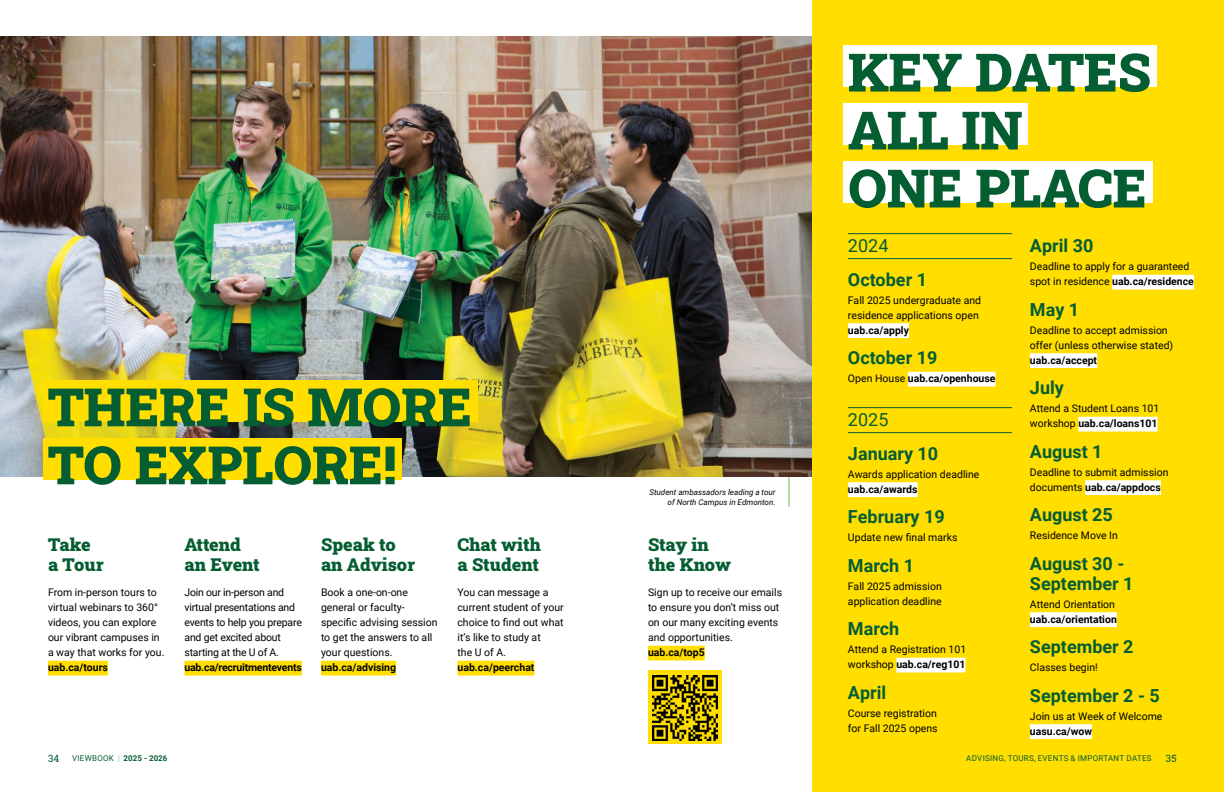
<style>
.page{position:relative;width:1224px;height:792px;background:#fff}
.page>*{position:absolute;margin:0;border:0;box-sizing:border-box;transform-origin:0 0}
.t1{font:900 53px/58px "Roboto Slab";color:#055d32}
.t2{font:700 18px/20px "Roboto";color:#055d32}
.t3{font:900 18px/20px "Roboto Slab";color:#055d32}
.t4{font:18px "Roboto";color:#055d32}
.t5{font:10.5px/15px "Roboto";color:#000}
.t6{font:700 10.5px "Roboto";color:#000}
.t7{font:10.5px/15px "Roboto";letter-spacing:-.02em;color:#000}
.t8{font:700 10.5px "Roboto";letter-spacing:-.02em;color:#000}
.t9{font:10px "Roboto Slab";color:#055d32}
.t10{font:italic 8px/10px "Roboto";color:#000;text-align:right}
.t11{font:8px "Roboto";letter-spacing:.035em;color:#055d32}
.t12{font:700 8px "Roboto";color:#055d32}
.s1{font-weight:400}
.s2{font-weight:700}
.s3{font-weight:100}
</style>
<div class="page">
<hr style="left:788px;top:466px;width:1px;height:41px;background:#73c054">
<img style="left:0;top:36px;width:812px;height:441px">
<div style="left:812px;top:0;width:412px;height:792px;background:#ffde00"></div>
<div style="left:48px;top:661px;width:60px;height:15px;background:#ffde00"></div>
<div style="left:185px;top:661px;width:117px;height:15px;background:#ffde00"></div>
<div style="left:321px;top:661px;width:75px;height:15px;background:#ffde00"></div>
<div style="left:458px;top:661px;width:77px;height:15px;background:#ffde00"></div>
<div style="left:843px;top:45px;width:314px;height:41px;background:#fff"></div>
<div style="left:843px;top:103px;width:185px;height:41px;background:#fff"></div>
<div style="left:843px;top:161px;width:310px;height:41px;background:#fff"></div>
<hr style="left:848px;top:233px;width:164px;height:1px;background:#055d32">
<hr style="left:848px;top:258px;width:164px;height:1px;background:#055d32">
<div style="left:848px;top:323px;width:61px;height:15px;background:#fff"></div>
<div style="left:908px;top:372px;width:88px;height:15px;background:#fff"></div>
<hr style="left:848px;top:407px;width:164px;height:1px;background:#055d32">
<hr style="left:848px;top:432px;width:164px;height:1px;background:#055d32">
<div style="left:848px;top:482px;width:70px;height:15px;background:#fff"></div>
<div style="left:896px;top:658px;width:69px;height:15px;background:#fff"></div>
<div style="left:1112px;top:275px;width:82px;height:15px;background:#fff"></div>
<div style="left:1030px;top:353px;width:67px;height:15px;background:#fff"></div>
<div style="left:1078px;top:417px;width:80px;height:15px;background:#fff"></div>
<div style="left:1085px;top:480px;width:76px;height:15px;background:#fff"></div>
<div style="left:1030px;top:612px;width:87px;height:15px;background:#fff"></div>
<div style="left:1030px;top:724px;width:62px;height:15px;background:#fff"></div>
<div style="left:648px;top:671px;width:73px;height:73px;background:#ffde00"></div>
<img style="left:652px;top:675px;width:65px;height:65px">
<div style="left:44px;top:380px;width:434px;height:41px;background:#ffde00"></div>
<div style="left:44px;top:438px;width:358px;height:41px;background:#ffde00"></div>
<div style="left:648px;top:646px;width:57px;height:15px;background:#ffde00"></div>
<h1 class="t1" style="left:48px;top:377px;width:425px">THERE IS MORE<br>TO EXPLORE!</h1>
<h2 class="t3" style="left:48px;top:534px;width:57px">Take a Tour</h2>
<p class="t5" style="left:48px;top:585px;width:118px">From in-person tours to virtual webinars to 360° videos, you can explore our vibrant campuses in a way that works for you.</p>
<p class="t6" style="left:48px;top:660px;width:61px">uab.ca/tours</p>
<h2 class="t3" style="left:185px;top:534px;width:77px">Attend an Event</h2>
<p class="t7" style="left:185px;top:585px;width:119px">Join our in-person and virtual presentations and events to help you prepare and get excited about starting at the U of A.</p>
<p class="t8" style="left:185px;top:660px;width:119px">uab.ca/recruitmentevents</p>
<h2 class="t3" style="left:321px;top:534px;width:96px">Speak to an Advisor</h2>
<p class="t5" style="left:321px;top:585px;width:118px">Book a one-on-one general or faculty&shy;specific advising session to get the answers to all your questions.</p>
<p class="t6" style="left:321px;top:660px;width:77px">uab.ca/advising</p>
<h2 class="t3" style="left:458px;top:534px;width:85px">Chat with a Student</h2>
<p class="t5" style="left:458px;top:585px;width:108px">You can message a current student of your choice to find out what it’s like to study at<br>the U of A.</p>
<p class="t6" style="left:458px;top:660px;width:79px">uab.ca/peerchat</p>
<p class="t10" style="left:649px;top:487px;width:128px">Student ambassadors leading a tour of North Campus in Edmonton.</p>
<h2 class="t3" style="left:648px;top:534px;width:85px">Stay in the Know</h2>
<p class="t5" style="left:648px;top:585px;width:136px">Sign up to receive our emails to ensure you don’t miss out on our many exciting events and opportunities.</p>
<p class="t6" style="left:648px;top:645px;width:58px">uab.ca/top5</p>
<h1 class="t1" style="left:848px;top:42px;width:304px">KEY DATES<br>ALL IN<br>ONE PLACE</h1>
<h2 class="t4" style="left:848px;top:233px;width:42px">2024</h2>
<h2 class="t2" style="left:848px;top:269px;width:81px">October 1</h2>
<p class="t5" style="left:848px;top:292px;width:135px">Fall 2025 undergraduate and residence applications open</p>
<p class="t6" style="left:848px;top:323px;width:63px">uab.ca/apply</p>
<h2 class="t2" style="left:848px;top:347px;width:91px">October 19</h2>
<p class="t6" style="left:848px;top:371px;width:149px"><span class="s1">Open House</span> uab.ca/openhouse</p>
<h2 class="t4" style="left:848px;top:407px;width:42px">2025</h2>
<h2 class="t2" style="left:848px;top:443px;width:92px">January 10</h2>
<p class="t5" style="left:848px;top:466px;width:133px">Awards application deadline</p>
<p class="t6" style="left:848px;top:482px;width:71px">uab.ca/awards</p>
<h2 class="t2" style="left:848px;top:506px;width:98px">February 19</h2>
<p class="t5" style="left:848px;top:530px;width:111px">Update new final marks</p>
<h2 class="t2" style="left:848px;top:555px;width:68px">March 1</h2>
<p class="t5" style="left:848px;top:578px;width:95px">Fall 2025 admission application deadline</p>
<h2 class="t2" style="left:848px;top:618px;width:53px">March</h2>
<p class="t5" style="left:848px;top:642px;width:120px">Attend a Registration 101 workshop <span class="s2">uab.ca/reg101</span></p>
<h2 class="t2" style="left:848px;top:682px;width:40px">April</h2>
<p class="t5" style="left:848px;top:705px;width:91px">Course registration for Fall 2025 opens</p>
<h2 class="t2" style="left:1030px;top:235px;width:65px">April 30</h2>
<p class="t5" style="left:1030px;top:259px;width:165px">Deadline to apply for a guaranteed spot in residence <span class="s2">uab.ca/residence</span></p>
<h2 class="t2" style="left:1030px;top:299px;width:51px">May 1</h2>
<p class="t5" style="left:1030px;top:322px;width:145px">Deadline to accept admission offer (unless otherwise stated)</p>
<p class="t6" style="left:1030px;top:353px;width:69px">uab.ca/accept</p>
<h2 class="t2" style="left:1030px;top:377px;width:35px">July</h2>
<p class="t5" style="left:1030px;top:401px;width:131px">Attend a Student Loans 101 workshop <span class="s2">uab.ca/loans101</span></p>
<h2 class="t2" style="left:1030px;top:441px;width:74px">August 1</h2>
<p class="t5" style="left:1030px;top:464px;width:140px">Deadline to submit admission documents <span class="s2">uab.ca/appdocs</span></p>
<h2 class="t2" style="left:1030px;top:504px;width:84px">August 25</h2>
<p class="t5" style="left:1030px;top:528px;width:89px">Residence Move In</p>
<h2 class="t2" style="left:1030px;top:553px;width:105px">August 30 -<br>September 1</h2>
<p class="t5" style="left:1030px;top:596px;width:87px">Attend Orientation</p>
<p class="t6" style="left:1030px;top:612px;width:88px">uab.ca/orientation</p>
<h2 class="t2" style="left:1030px;top:636px;width:105px">September 2</h2>
<p class="t5" style="left:1030px;top:660px;width:69px">Classes begin!</p>
<h2 class="t2" style="left:1030px;top:685px;width:131px">September 2 - 5</h2>
<p class="t5" style="left:1030px;top:708px;width:134px">Join us at Week of Welcome</p>
<p class="t6" style="left:1030px;top:724px;width:64px">uasu.ca/wow</p>
<p class="t9" style="left:48px;top:752px;width:13px">34</p>
<p class="t12" style="left:72px;top:753px;width:97px"><span class="s1">VIEWBOOK</span> <span class="s3">|</span> 2025 - 2026</p>
<p class="t11" style="left:966px;top:753px;width:187px">ADVISING, TOURS, EVENTS &amp; IMPORTANT DATES</p>
<p class="t9" style="left:1166px;top:752px;width:12px">35</p>
</div>
